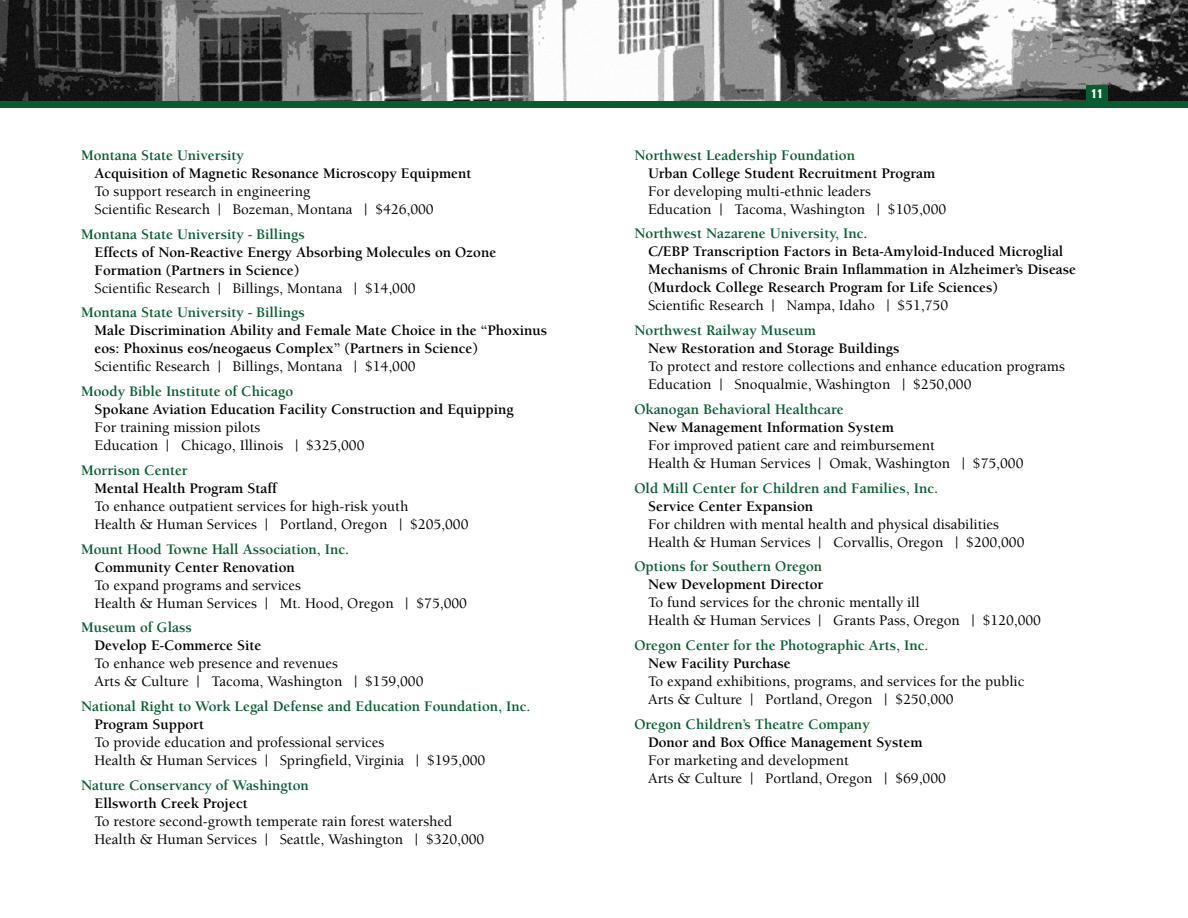
<style>
.page{position:relative;width:1188px;height:918px;background:#fff}
.page>*{position:absolute;margin:0;border:0;box-sizing:border-box;transform-origin:0 0}
.t1{font:16.5px "Copperplate Thirty One BC";color:#fff}
.t2{font:500 15px/18px "Berkeley";color:#000}
.t3{font:700 15px/18px "Berkeley";color:#000}
.t4{font:700 15px "Berkeley";color:#075d30}
</style>
<div class="page">
<img style="left:0;top:0;width:1188px;height:101px">
<div style="left:0;top:101px;width:1188px;height:7px;background:#075d30"></div>
<div style="left:1087px;top:85px;width:21px;height:16px;background:#075d30"></div>
<p class="t4" style="left:81px;top:147px;width:165px">Montana State University</p>
<p class="t3" style="left:94px;top:164px;width:379px">Acquisition of Magnetic Resonance Microscopy Equipment</p>
<p class="t2" style="left:94px;top:182px;width:341px">To support research in engineering<br>Scientific Research | Bozeman, Montana | $426,000</p>
<p class="t4" style="left:81px;top:226px;width:225px">Montana State University - Billings</p>
<p class="t3" style="left:94px;top:243px;width:403px">Effects of Non-Reactive Energy Absorbing Molecules on Ozone<br>Formation (Partners in Science)</p>
<p class="t2" style="left:94px;top:279px;width:323px">Scientific Research | Billings, Montana | $14,000</p>
<p class="t4" style="left:81px;top:305px;width:225px">Montana State University - Billings</p>
<p class="t3" style="left:94px;top:322px;width:454px">Male Discrimination Ability and Female Mate Choice in the “Phoxinus eos: Phoxinus eos/neogaeus Complex” (Partners in Science)</p>
<p class="t2" style="left:94px;top:358px;width:323px">Scientific Research | Billings, Montana | $14,000</p>
<p class="t4" style="left:81px;top:383px;width:214px">Moody Bible Institute of Chicago</p>
<p class="t3" style="left:94px;top:401px;width:421px">Spokane Aviation Education Facility Construction and Equipping</p>
<p class="t2" style="left:94px;top:419px;width:272px">For training mission pilots<br>Education | Chicago, Illinois | $325,000</p>
<p class="t4" style="left:81px;top:462px;width:108px">Morrison Center</p>
<p class="t3" style="left:94px;top:479px;width:184px">Mental Health Program Staff</p>
<p class="t2" style="left:94px;top:497px;width:376px">To enhance outpatient services for high-risk youth<br>Health &amp; Human Services | Portland, Oregon | $205,000</p>
<p class="t4" style="left:81px;top:541px;width:270px">Mount Hood Towne Hall Association, Inc.</p>
<p class="t3" style="left:94px;top:558px;width:202px">Community Center Renovation</p>
<p class="t2" style="left:94px;top:576px;width:374px">To expand programs and services<br>Health &amp; Human Services | Mt. Hood, Oregon | $75,000</p>
<p class="t4" style="left:81px;top:620px;width:112px">Museum of Glass</p>
<p class="t3" style="left:94px;top:637px;width:169px">Develop E-Commerce Site</p>
<p class="t2" style="left:94px;top:655px;width:330px">To enhance web presence and revenues<br>Arts &amp; Culture | Tacoma, Washington | $159,000</p>
<p class="t4" style="left:81px;top:698px;width:451px">National Right to Work Legal Defense and Education Foundation, Inc.</p>
<p class="t3" style="left:94px;top:716px;width:111px">Program Support</p>
<p class="t2" style="left:94px;top:734px;width:392px">To provide education and professional services<br>Health &amp; Human Services | Springfield, Virginia | $195,000</p>
<p class="t4" style="left:81px;top:777px;width:229px">Nature Conservancy of Washington</p>
<p class="t3" style="left:94px;top:794px;width:155px">Ellsworth Creek Project</p>
<p class="t2" style="left:94px;top:812px;width:391px">To restore second-growth temperate rain forest watershed<br>Health &amp; Human Services | Seattle, Washington | $320,000</p>
<p class="t1" style="left:1089px;top:85px;width:18px">11</p>
<p class="t4" style="left:634px;top:147px;width:222px">Northwest Leadership Foundation</p>
<p class="t3" style="left:648px;top:164px;width:289px">Urban College Student Recruitment Program</p>
<p class="t2" style="left:648px;top:182px;width:300px">For developing multi-ethnic leaders<br>Education | Tacoma, Washington | $105,000</p>
<p class="t4" style="left:634px;top:226px;width:234px">Northwest Nazarene University, Inc.</p>
<p class="t3" style="left:648px;top:243px;width:430px">C/EBP Transcription Factors in Beta-Amyloid-Induced Microglial<br>Mechanisms of Chronic Brain Inflammation in Alzheimer’s Disease (Murdock College Research Program for Life Sciences)</p>
<p class="t2" style="left:648px;top:297px;width:302px">Scientific Research | Nampa, Idaho | $51,750</p>
<p class="t4" style="left:634px;top:322px;width:183px">Northwest Railway Museum</p>
<p class="t3" style="left:648px;top:340px;width:253px">New Restoration and Storage Buildings</p>
<p class="t2" style="left:648px;top:358px;width:418px">To protect and restore collections and enhance education programs<br>Education | Snoqualmie, Washington | $250,000</p>
<p class="t4" style="left:634px;top:401px;width:211px">Okanogan Behavioral Healthcare</p>
<p class="t3" style="left:648px;top:418px;width:248px">New Management Information System</p>
<p class="t2" style="left:648px;top:437px;width:377px">For improved patient care and reimbursement<br>Health &amp; Human Services | Omak, Washington | $75,000</p>
<p class="t4" style="left:634px;top:480px;width:305px">Old Mill Center for Children and Families, Inc.</p>
<p class="t3" style="left:648px;top:497px;width:167px">Service Center Expansion</p>
<p class="t2" style="left:648px;top:515px;width:378px">For children with mental health and physical disabilities<br>Health &amp; Human Services | Corvallis, Oregon | $200,000</p>
<p class="t4" style="left:634px;top:559px;width:189px">Options for Southern Oregon</p>
<p class="t3" style="left:648px;top:576px;width:177px">New Development Director</p>
<p class="t2" style="left:648px;top:594px;width:395px">To fund services for the chronic mentally ill<br>Health &amp; Human Services | Grants Pass, Oregon | $120,000</p>
<p class="t4" style="left:634px;top:637px;width:296px">Oregon Center for the Photographic Arts, Inc.</p>
<p class="t3" style="left:648px;top:655px;width:144px">New Facility Purchase</p>
<p class="t2" style="left:648px;top:673px;width:378px">To expand exhibitions, programs, and services for the public<br>Arts &amp; Culture | Portland, Oregon | $250,000</p>
<p class="t4" style="left:634px;top:716px;width:237px">Oregon Children’s Theatre Company</p>
<p class="t3" style="left:648px;top:733px;width:276px">Donor and Box Office Management System</p>
<p class="t2" style="left:648px;top:752px;width:299px">For marketing and development<br>Arts &amp; Culture | Portland, Oregon | $69,000</p>
</div>
